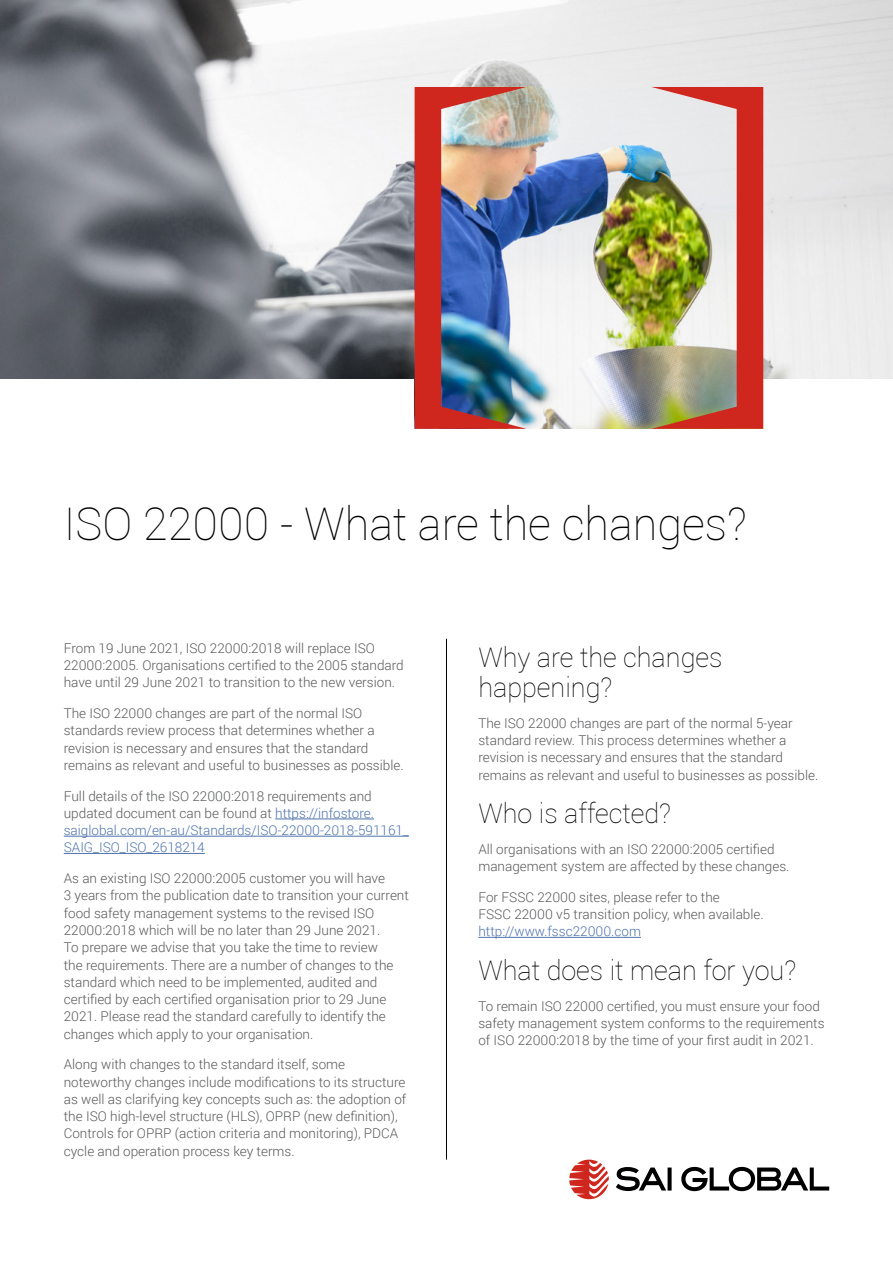
<style>
.page{position:relative;width:893px;height:1263px;background:#fff}
.page>*{position:absolute;margin:0;border:0;box-sizing:border-box;transform-origin:0 0}
.t1{font:100 45px "Roboto";color:#000}
.t2{font:100 27px/30px "Roboto";color:#000}
.t3{font:300 13.5px/17.2px "Roboto";color:#58595b}
.t4{font:300 13.5px/17.2px "Roboto";color:#4f73ad}
.s1{color:#58595b}
</style>
<div class="page">
<img style="left:0;top:0;width:893px;height:378px">
<img style="left:526px;top:87px;width:125px;height:342px">
<img style="left:415px;top:87px;width:111px;height:342px">
<img style="left:651px;top:87px;width:112px;height:342px">
<hr style="left:446px;top:639px;width:1px;height:520px;background:#000">
<hr style="left:275px;top:819px;width:99px;height:1px;background:#4f73ad">
<hr style="left:64px;top:836px;width:345px;height:1px;background:#4f73ad">
<hr style="left:64px;top:853px;width:141px;height:1px;background:#4f73ad">
<hr style="left:478px;top:937px;width:163px;height:1px;background:#4f73ad">
<svg style="left:569px;top:1159px;width:40px;height:41px"></svg>
<svg style="left:616px;top:1167px;width:56px;height:24px"></svg>
<svg style="left:681px;top:1167px;width:148px;height:24px"></svg>
<h1 class="t1" style="left:64px;top:493px;width:685px">ISO 22000 - What are the changes?</h1>
<p class="t3" style="left:64px;top:639px;width:341px">From 19 June 2021, ISO 22000:2018 will replace ISO<br>22000:2005. Organisations certified to the 2005 standard have until 29 June 2021 to transition to the new version.</p>
<p class="t3" style="left:64px;top:704px;width:341px">The ISO 22000 changes are part of the normal ISO standards review process that determines whether a revision is necessary and ensures that the standard remains as relevant and useful to businesses as possible.</p>
<p class="t4" style="left:64px;top:787px;width:347px"><span class="s1">Full details of the ISO 22000:2018 requirements and updated document can be found at</span> https://infostore. saiglobal.com/en-au/Standards/ISO-22000-2018-591161_ SAIG_ISO_ISO_2618214</p>
<p class="t3" style="left:64px;top:869px;width:347px">As an existing ISO 22000:2005 customer you will have<br>3 years from the publication date to transition your current food safety management systems to the revised ISO 22000:2018 which will be no later than 29 June 2021.<br>To prepare we advise that you take the time to review<br>the requirements. There are a number of changes to the standard which need to be implemented, audited and certified by each certified organisation prior to 29 June 2021. Please read the standard carefully to identify the changes which apply to your organisation.</p>
<p class="t3" style="left:64px;top:1055px;width:344px">Along with changes to the standard itself, some noteworthy changes include modifications to its structure as well as clarifying key concepts such as: the adoption of the ISO high-level structure (HLS), OPRP (new definition), Controls for OPRP (action criteria and monitoring), PDCA cycle and operation process key terms.</p>
<h2 class="t2" style="left:478px;top:641px;width:246px">Why are the changes happening?</h2>
<p class="t3" style="left:478px;top:714px;width:341px">The ISO 22000 changes are part of the normal 5-year standard review. This process determines whether a revision is necessary and ensures that the standard remains as relevant and useful to businesses as possible.</p>
<h2 class="t2" style="left:478px;top:797px;width:194px">Who is affected?</h2>
<p class="t3" style="left:478px;top:840px;width:313px">All organisations with an ISO 22000:2005 certified management system are affected by these changes.</p>
<p class="t3" style="left:478px;top:888px;width:287px">For FSSC 22000 sites, please refer to the<br>FSSC 22000 v5 transition policy, when available.</p>
<p class="t4" style="left:478px;top:922px;width:164px">http://www.fssc22000.com</p>
<h2 class="t2" style="left:478px;top:954px;width:319px">What does it mean for you?</h2>
<p class="t3" style="left:478px;top:997px;width:348px">To remain ISO 22000 certified, you must ensure your food safety management system conforms to the requirements of ISO 22000:2018 by the time of your first audit in 2021.</p>
</div>
